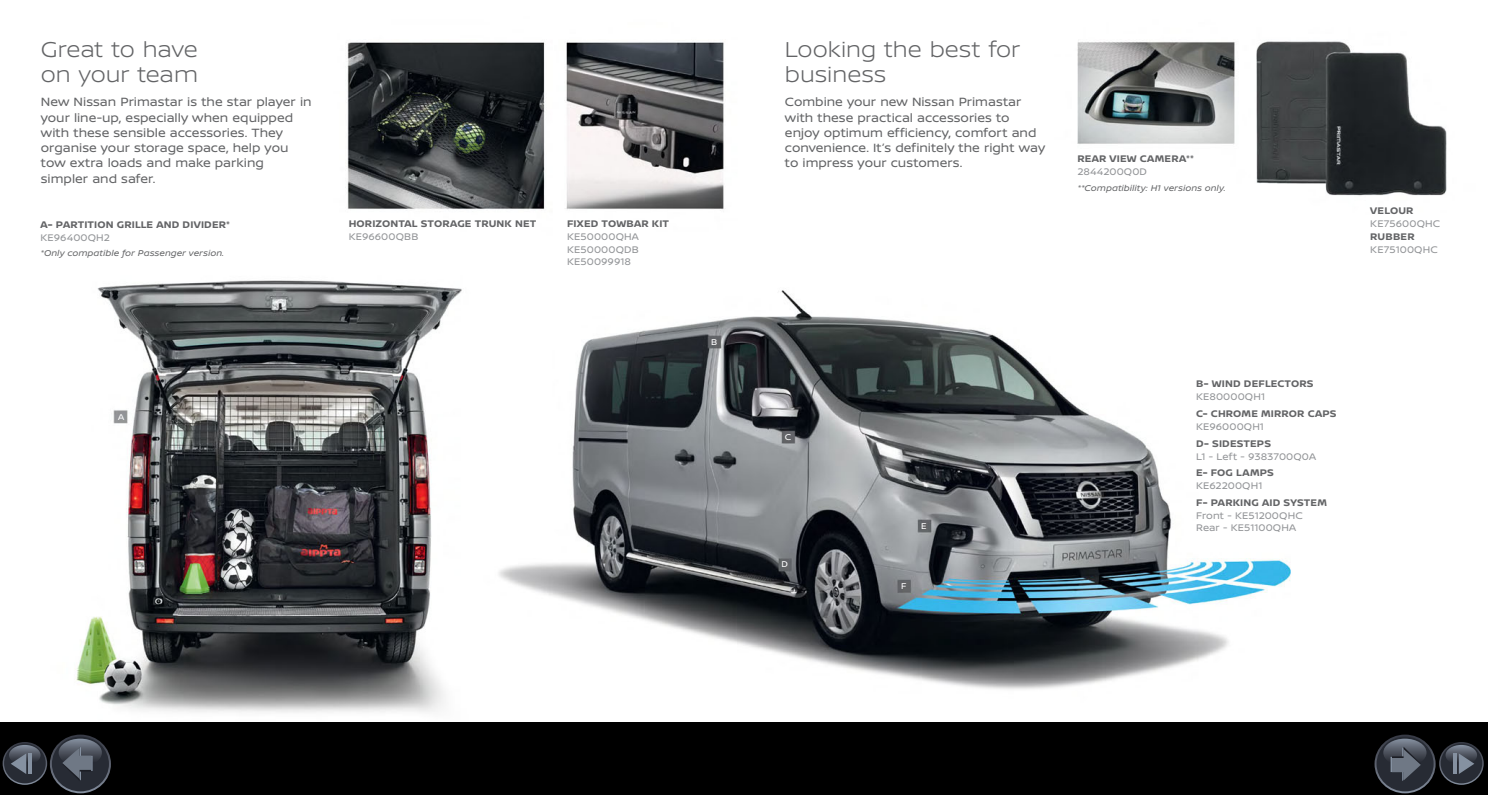
<style>
.page{position:relative;width:1488px;height:795px;background:#000}
.page>*{position:absolute;margin:0;border:0;box-sizing:border-box;transform-origin:0 0}
.t1{font:300 22.95px/25.5px "Nissan Brand";color:#636466}
.t2{font:12.75px/15.3px "Nissan Brand";color:#636466}
.t3{font:700 10.2px "Nissan Brand";letter-spacing:.015em;color:#636466}
.t4{font:10.2px/12.1px "Nissan Brand";letter-spacing:.01em;color:#939598}
.t5{font:italic 8.85px "Nissan Brand";letter-spacing:.015em;color:#636466}
.t6{font:8.85px "Nissan Brand";color:#fff}
</style>
<div class="page">
<svg style="left:50px;top:735px;width:61px;height:58px"></svg>
<div style="left:52px;top:737px;width:57px;height:54px;background:#272b34;border-radius:50%"></div>
<svg style="left:59px;top:739px;width:43px;height:28px"></svg>
<svg style="left:3px;top:742px;width:44px;height:43px"></svg>
<div style="left:4px;top:743px;width:42px;height:40px;background:#272b34;border-radius:50%"></div>
<svg style="left:9px;top:745px;width:32px;height:20px"></svg>
<svg style="left:62px;top:747px;width:31px;height:34px"></svg>
<svg style="left:11px;top:753px;width:15px;height:21px"></svg>
<hr style="left:28px;top:753px;width:4px;height:21px;background:#8591a1">
<svg style="left:1375px;top:735px;width:61px;height:58px"></svg>
<div style="left:1377px;top:737px;width:57px;height:54px;background:#272b34;border-radius:50%"></div>
<svg style="left:1383px;top:739px;width:44px;height:28px"></svg>
<svg style="left:1439px;top:742px;width:45px;height:43px"></svg>
<div style="left:1441px;top:743px;width:41px;height:40px;background:#272b34;border-radius:50%"></div>
<svg style="left:1446px;top:745px;width:31px;height:20px"></svg>
<svg style="left:1391px;top:747px;width:30px;height:34px"></svg>
<svg style="left:1459px;top:753px;width:15px;height:21px"></svg>
<hr style="left:1453px;top:754px;width:4px;height:20px;background:#8591a1">
<img style="left:3px;top:3px;width:1482px;height:716px">
<h1 class="t1" style="left:41px;top:38px;width:159px">Great to have on your team</h1>
<p class="t2" style="left:41px;top:95px;width:272px">New Nissan Primastar is the star player in your line-up, especially when equipped with these sensible accessories. They organise your storage space, help you tow extra loads and make parking simpler and safer.</p>
<p class="t3" style="left:40px;top:218px;width:191px">A- PARTITION GRILLE AND DIVIDER*</p>
<p class="t4" style="left:40px;top:232px;width:71px">KE96400QH2</p>
<p class="t5" style="left:40px;top:251px;width:185px">*Only compatible for Passenger version.</p>
<p class="t3" style="left:349px;top:218px;width:189px">HORIZONTAL STORAGE TRUNK NET</p>
<p class="t4" style="left:349px;top:232px;width:71px">KE96600QBB</p>
<p class="t3" style="left:567px;top:218px;width:104px">FIXED TOWBAR KIT</p>
<p class="t4" style="left:567px;top:232px;width:73px;text-align:justify">KE50000QHA KE50000QDB KE50099918</p>
<p class="t6" style="left:118px;top:413px;width:8px">A</p>
<p class="t6" style="left:711px;top:339px;width:8px">B</p>
<h1 class="t1" style="left:785px;top:38px;width:237px">Looking the best for business</h1>
<p class="t2" style="left:785px;top:95px;width:262px">Combine your new Nissan Primastar with these practical accessories to enjoy optimum efficiency, comfort and convenience. It’s definitely the right way to impress your customers.</p>
<p class="t3" style="left:1077px;top:153px;width:118px">REAR VIEW CAMERA**</p>
<p class="t4" style="left:1077px;top:167px;width:71px">2844200Q0D</p>
<p class="t5" style="left:1077px;top:185px;width:150px">**Compatibility: H1 versions only.</p>
<p class="t3" style="left:1370px;top:204px;width:45px">VELOUR</p>
<p class="t4" style="left:1370px;top:218px;width:71px">KE75600QHC</p>
<p class="t3" style="left:1370px;top:230px;width:46px">RUBBER</p>
<p class="t4" style="left:1370px;top:244px;width:69px">KE75100QHC</p>
<p class="t6" style="left:785px;top:434px;width:8px">C</p>
<p class="t6" style="left:781px;top:561px;width:8px">D</p>
<p class="t6" style="left:921px;top:523px;width:7px">E</p>
<p class="t6" style="left:901px;top:582px;width:7px">F</p>
<p class="t3" style="left:1196px;top:378px;width:119px">B- WIND DEFLECTORS</p>
<p class="t4" style="left:1196px;top:392px;width:71px">KE80000QH1</p>
<p class="t3" style="left:1196px;top:408px;width:142px">C- CHROME MIRROR CAPS</p>
<p class="t4" style="left:1196px;top:421px;width:69px">KE96000QH1</p>
<p class="t3" style="left:1196px;top:437px;width:77px">D- SIDESTEPS</p>
<p class="t4" style="left:1196px;top:451px;width:121px">L1 - Left - 9383700Q0A</p>
<p class="t3" style="left:1196px;top:467px;width:79px">E- FOG LAMPS</p>
<p class="t4" style="left:1196px;top:481px;width:68px">KE62200QH1</p>
<p class="t3" style="left:1196px;top:496px;width:132px">F- PARKING AID SYSTEM</p>
<p class="t4" style="left:1196px;top:510px;width:108px">Front - KE51200QHC<br>Rear - KE51100QHA</p>
</div>
